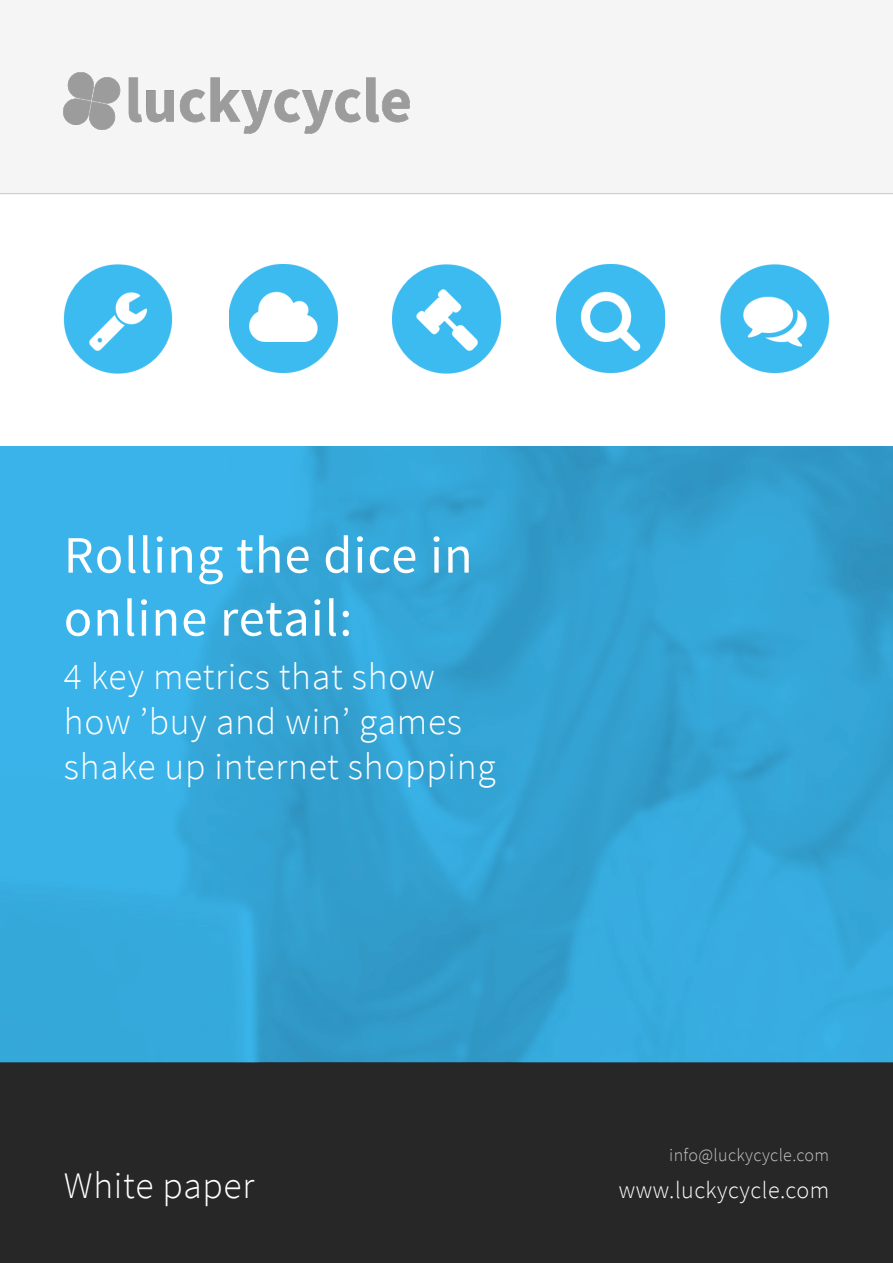
<style>
.page{position:relative;width:893px;height:1263px;background:#fff}
.page>*{position:absolute;margin:0;border:0;box-sizing:border-box;transform-origin:0 0}
.Cover_title{font:52.5px/63px "Source Sans Pro";letter-spacing:.02em;color:#fff}
.Cover_sub_title{font:300 37.5px/45px "Source Sans Pro";letter-spacing:.02em;color:#fff}
.Cover_sub_title-2{font:300 24px "Source Sans Pro";letter-spacing:.02em;color:#fff}
.Cover_sub_title-3{font:300 18px "Source Sans Pro";letter-spacing:.02em;color:#c7c7c7}
</style>
<div class="page">
<div style="left:0;top:72px;width:893px;height:122px;background:#f5f5f5"></div>
<img style="left:64px;top:73px;width:345px;height:60px">
<div style="left:0;top:1054px;width:893px;height:209px;background:#272727"></div>
<img style="left:0;top:446px;width:893px;height:616px">
<img style="left:229px;top:265px;width:109px;height:108px">
<img style="left:556px;top:265px;width:109px;height:108px">
<img style="left:64px;top:265px;width:108px;height:108px">
<img style="left:720px;top:265px;width:109px;height:108px">
<img style="left:392px;top:265px;width:109px;height:108px">
<p class="Cover_title" style="left:64px;top:525px;width:410px">Rolling the dice in online retail:</p>
<p class="Cover_sub_title" style="left:64px;top:654px;width:434px">4 key metrics that show how ’buy and win’ games shake up internet shopping</p>
<p class="Cover_sub_title" style="left:64px;top:1163px;width:192px">White paper</p>
<p class="Cover_sub_title-3" style="left:669px;top:1144px;width:161px">info@luckycycle.com</p>
<p class="Cover_sub_title-2" style="left:619px;top:1176px;width:212px">www.luckycycle.com</p>
</div>
